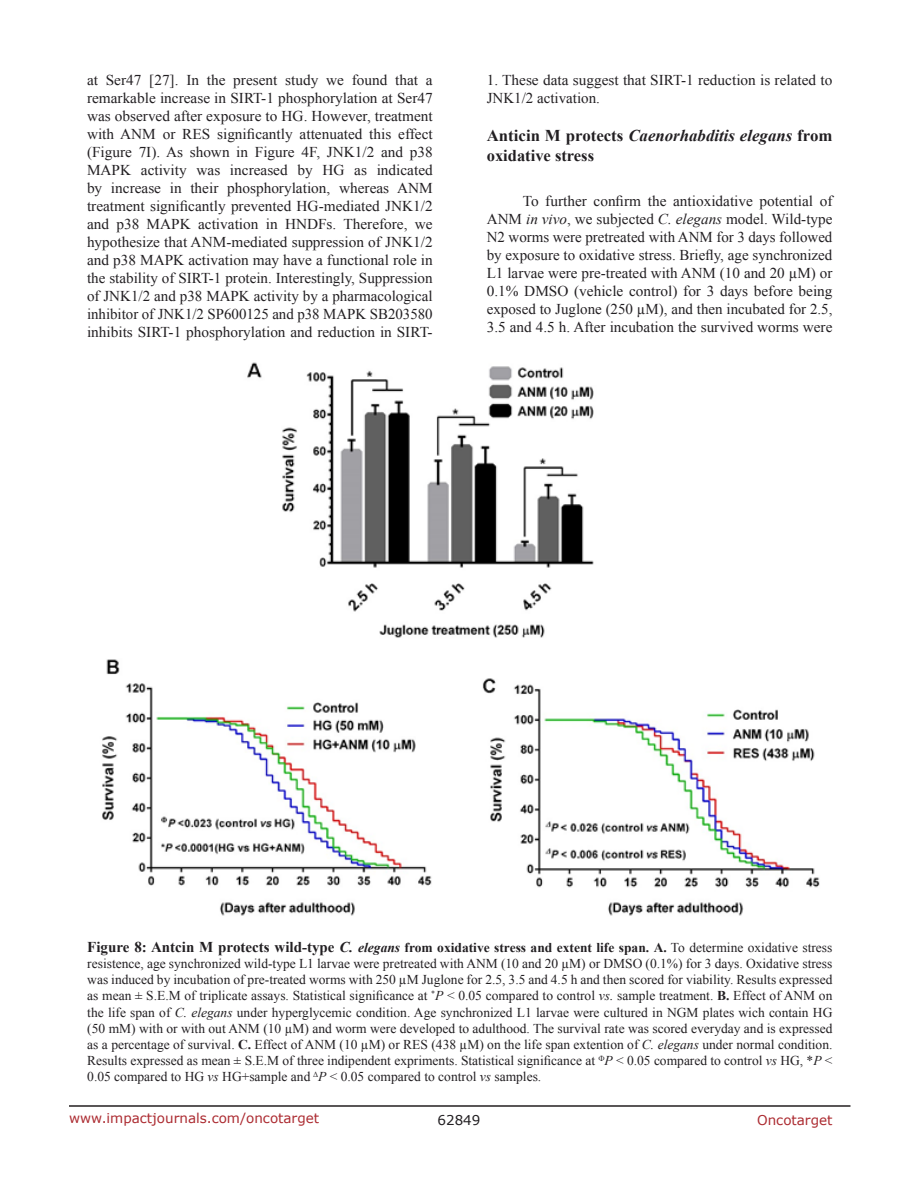
<style>
.page{position:relative;width:918px;height:1188px;background:#fff}
.page>*{position:absolute;margin:0;border:0;box-sizing:border-box;transform-origin:0 0}
.SubHeading{font:700 16.5px/19.8px "Times New Roman";color:#221f22}
.BodyText{font:15px/18px "Times New Roman";color:#221f22;text-align:justify}
.FigureText{font:13.5px/16.2px "Times New Roman";color:#221f22;text-align:justify}
.t1{font:13.5px "Verdana";color:#ac2b31}
.t2{font:13.5px "Verdana";color:#221f22}
.s1{font-style:italic}
.s2{font-weight:700;font-size:15px}
.s3{font-weight:700;font-style:italic;font-size:15px}
.s4{font-weight:700;font-style:italic}
.s5{font-weight:700}
</style>
<div class="page">
<hr style="left:69px;top:1105px;width:781px;height:2px;background:#231f20">
<img style="left:102px;top:362px;width:718px;height:554px">
<p class="BodyText" style="left:87px;top:71px;width:347px">at Ser47 [27]. In the present study we found that a remarkable increase in SIRT-1 phosphorylation at Ser47 was observed after exposure to HG. However, treatment with ANM or RES significantly attenuated this effect (Figure 7I). As shown in Figure 4F, JNK1/2 and p38<br>MAPK activity was increased by HG as indicated by increase in their phosphorylation, whereas ANM treatment significantly prevented HG-mediated JNK1/2 and p38 MAPK activation in HNDFs. Therefore, we hypothesize that ANM-mediated suppression of JNK1/2 and p38 MAPK activation may have a functional role in the stability of SIRT-1 protein. Interestingly, Suppression of JNK1/2 and p38 MAPK activity by a pharmacological inhibitor of JNK1/2 SP600125 and p38 MAPK SB203580 inhibits SIRT-1 phosphorylation and reduction in SIRT-</p>
<p class="BodyText" style="left:487px;top:71px;width:347px">1. These data suggest that SIRT-1 reduction is related to<br>JNK1/2 activation.</p>
<p class="SubHeading" style="left:487px;top:125px;width:347px">Anticin M protects <span class="s1">Caenorhabditis elegans</span> from oxidative stress</p>
<p class="BodyText" style="left:487px;top:192px;width:347px;text-indent:36px">To further confirm the antioxidative potential of ANM <span class="s1">in vivo</span>, we subjected <span class="s1">C. elegans</span> model. Wild-type N2 worms were pretreated with ANM for 3 days followed by exposure to oxidative stress. Briefly, age synchronized L1 larvae were pre-treated with ANM (10 and 20 µM) or 0.1% DMSO (vehicle control) for 3 days before being exposed to Juglone (250 µM), and then incubated for 2.5, 3.5 and 4.5 h. After incubation the survived worms were</p>
<p class="FigureText" style="left:87px;top:939px;width:747px"><span class="s2">Figure 8: Antcin M protects wild-type</span> <span class="s3">C.</span> <span class="s4">elegans</span> <span class="s5">from oxidative stress and extent life span. A.</span> To determine oxidative stress resistence, age synchronized wild-type L1 larvae were pretreated with ANM (10 and 20 µM) or DMSO (0.1%) for 3 days. Oxidative stress was induced by incubation of pre-treated worms with 250 µM Juglone for 2.5, 3.5 and 4.5 h and then scored for viability. Results expressed as mean ± S.E.M of triplicate assays. Statistical significance at <sup>*</sup><span class="s1">P</span> &lt; 0.05 compared to control <span class="s1">vs.</span> sample treatment. <span class="s5">B.</span> Effect of ANM on the life span of <span class="s1">C. elegans</span> under hyperglycemic condition. Age synchronized L1 larvae were cultured in NGM plates wich contain HG (50 mM) with or with out ANM (10 µM) and worm were developed to adulthood. The survival rate was scored everyday and is expressed as a percentage of survival. <span class="s5">C.</span> Effect of ANM (10 µM) or RES (438 µM) on the life span extention of <span class="s1">C. elegans</span> under normal condition.<br>Results expressed as mean ± S.E.M of three indipendent expriments. Statistical significance at <sup>Ф</sup><span class="s1">P</span> &lt; 0.05 compared to control <span class="s1">vs</span> HG, *<span class="s1">P</span> &lt; 0.05 compared to HG <span class="s1">vs</span> HG+sample and <sup>Δ</sup><span class="s1">P</span> &lt; 0.05 compared to control <span class="s1">vs</span> samples.</p>
<p class="t1" style="left:69px;top:1109px;width:252px">www.impactjournals.com/oncotarget</p>
<p class="t2" style="left:438px;top:1111px;width:44px">62849</p>
<p class="t1" style="left:757px;top:1111px;width:77px">Oncotarget</p>
</div>
